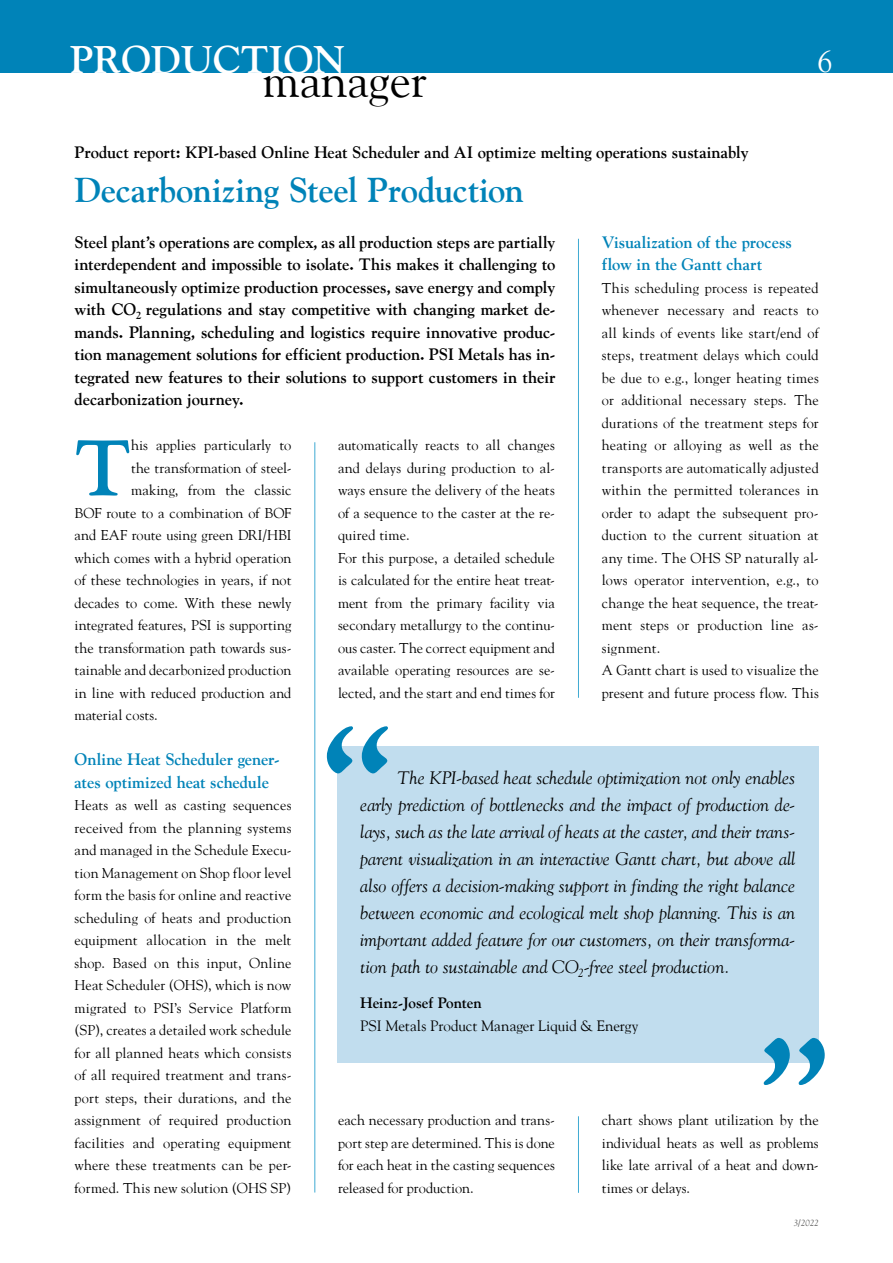
<style>
.page{position:relative;width:893px;height:1263px;background:#fff}
.page>*{position:absolute;margin:0;border:0;box-sizing:border-box;transform-origin:0 0}
.t1{font:700 150px "Goudy";color:#0083b8}
.t2{font:700 78.15px "Goudy";color:#0083b8}
.t3{font:47.7px "Goudy";color:#000}
.t4{font:700 38.4px "Goudy";color:#fff}
.t5{font:700 34.5px "Goudy";letter-spacing:-.01em;color:#0083b8}
.t6{font:30px "Goudy";color:#fff}
.t7{font:italic 18px/27px "Goudy";letter-spacing:.005em;color:#000;text-align:justify}
.t8{font:700 16.5px/22.5px "Goudy";color:#000;text-align:justify}
.t9{font:700 16.5px/22.5px "Goudy";color:#0083b8}
.t10{font:15px "Goudy";letter-spacing:-.005em;color:#000}
.t11{font:700 15px "Goudy";letter-spacing:-.005em;color:#000}
.t12{font:14.25px/22.5px "Goudy";letter-spacing:.01em;color:#000;text-align:justify}
.t13{font:italic 9px "Goudy";color:#565655}
</style>
<div class="page">
<div style="left:0;top:0;width:893px;height:72px;background:#0083b8"></div>
<hr style="left:578px;top:239px;width:1px;height:459px;background:#40aad3">
<hr style="left:314px;top:442px;width:1px;height:750px;background:#40aad3">
<div style="left:337px;top:746px;width:482px;height:317px;background:#c1ddee"></div>
<hr style="left:578px;top:1116px;width:1px;height:77px;background:#40aad3">
<h3 class="t4" style="left:70px;top:37px;width:277px">PRODUCTION</h3>
<h3 class="t3" style="left:263px;top:51px;width:166px">manager</h3>
<h3 class="t6" style="left:817px;top:43px;width:16px">6</h3>
<p class="t8" style="left:75px;top:141px;width:676px">Product report: KPI-based Online Heat Scheduler and AI optimize melting operations sustainably</p>
<h3 class="t5" style="left:75px;top:170px;width:451px">Decarbonizing Steel Production</h3>
<p class="t8" style="left:75px;top:231px;width:482px">Steel plant’s operations are complex, as all production steps are partially interdependent and impossible to isolate. This makes it challenging to simultaneously optimize production processes, save energy and comply with CO<sub>2</sub> regulations and stay competitive with changing market de&shy;mands. Planning, scheduling and logistics require innovative produc&shy;tion management solutions for efficient production. PSI Metals has in&shy;tegrated new features to their solutions to support customers in their decarbonization journey.</p>
<h2 class="t2" style="left:75px;top:421px;width:58px">T</h2>
<p class="t12" style="left:131px;top:434px;width:162px">his applies particularly to</p>
<p class="t9" style="left:602px;top:231px;width:191px">Visualization of the process flow in the Gantt chart</p>
<p class="t12" style="left:602px;top:276px;width:218px;text-align:left">This scheduling process is repeated whenever necessary and reacts to all kinds of events like start/end of steps, treatment delays which could be due to e.g., longer heating times or additional necessary steps. The durations of the treatment steps for heating or alloying as well as the transports are automatically adjusted within the permitted tolerances in order to adapt the subsequent pro&shy;duction to the current situation at any time. The OHS SP naturally al&shy;lows operator intervention, e.g., to change the heat sequence, the treat&shy;ment steps or production line as&shy;signment.<br>A Gantt chart is used to visualize the present and future process flow. This</p>
<p class="t12" style="left:338px;top:434px;width:218px;text-align:left">automatically reacts to all changes and delays during production to al&shy;ways ensure the delivery of the heats of a sequence to the caster at the re&shy;quired time.<br>For this purpose, a detailed schedule is calculated for the entire heat treat&shy;ment from the primary facility via secondary metallurgy to the continu&shy;ous caster. The correct equipment and available operating resources are se&shy;lected, and the start and end times for</p>
<p class="t12" style="left:131px;top:456px;width:162px">the transformation of steel-</p>
<p class="t12" style="left:131px;top:479px;width:162px">making, from the classic</p>
<p class="t12" style="left:75px;top:501px;width:218px">BOF route to a combination of BOF</p>
<p class="t12" style="left:75px;top:524px;width:218px">and EAF route using green DRI/HBI</p>
<p class="t12" style="left:75px;top:546px;width:218px">which comes with a hybrid operation</p>
<p class="t12" style="left:75px;top:569px;width:218px">of these technologies in years, if not</p>
<p class="t12" style="left:75px;top:591px;width:218px">decades to come. With these newly</p>
<p class="t12" style="left:75px;top:614px;width:218px">integrated features, PSI is supporting</p>
<p class="t12" style="left:75px;top:636px;width:218px">the transformation path towards sus-</p>
<p class="t12" style="left:75px;top:659px;width:218px">tainable and decarbonized production</p>
<p class="t12" style="left:75px;top:681px;width:218px">in line with reduced production and</p>
<p class="t12" style="left:75px;top:704px;width:85px">material costs.</p>
<p class="t9" style="left:75px;top:748px;width:207px">Online Heat Scheduler gener&shy;ates optimized heat schedule</p>
<p class="t12" style="left:75px;top:794px;width:218px">Heats as well as casting sequences received from the planning systems and managed in the Schedule Execu&shy;tion Management on Shop floor level form the basis for online and reactive scheduling of heats and production equipment allocation in the melt shop. Based on this input, Online Heat Scheduler (OHS), which is now migrated to PSI’s Service Platform (SP), creates a detailed work schedule for all planned heats which consists of all required treatment and trans&shy;port steps, their durations, and the assignment of required production facilities and operating equipment where these treatments can be per&shy;formed. This new solution (OHS SP)</p>
<h1 class="t1" style="left:320px;top:691px;width:76px">“</h1>
<p class="t7" style="left:360px;top:764px;width:436px;text-indent:37px">The KPI-based heat schedule optimization not only enables early prediction of bottlenecks and the impact of production de&shy;lays, such as the late arrival of heats at the caster, and their trans&shy;parent visualization in an interactive Gantt chart, but above all also offers a decision-making support in finding the right balance between economic and ecological melt shop planning. This is an important added feature for our customers, on their transforma&shy;tion path to sustainable and CO<sub>2</sub>-free steel production.</p>
<p class="t11" style="left:360px;top:994px;width:123px">Heinz-Josef Ponten</p>
<p class="t10" style="left:360px;top:1016px;width:280px">PSI Metals Product Manager Liquid &amp; Energy</p>
<h1 class="t1" style="left:757px;top:1003px;width:77px">”</h1>
<p class="t12" style="left:338px;top:1109px;width:218px">each necessary production and trans&shy;port step are determined. This is done for each heat in the casting sequences released for production.</p>
<p class="t12" style="left:602px;top:1109px;width:218px">chart shows plant utilization by the individual heats as well as problems like late arrival of a heat and down&shy;times or delays.</p>
<p class="t13" style="left:794px;top:1218px;width:26px">3/2022</p>
</div>
